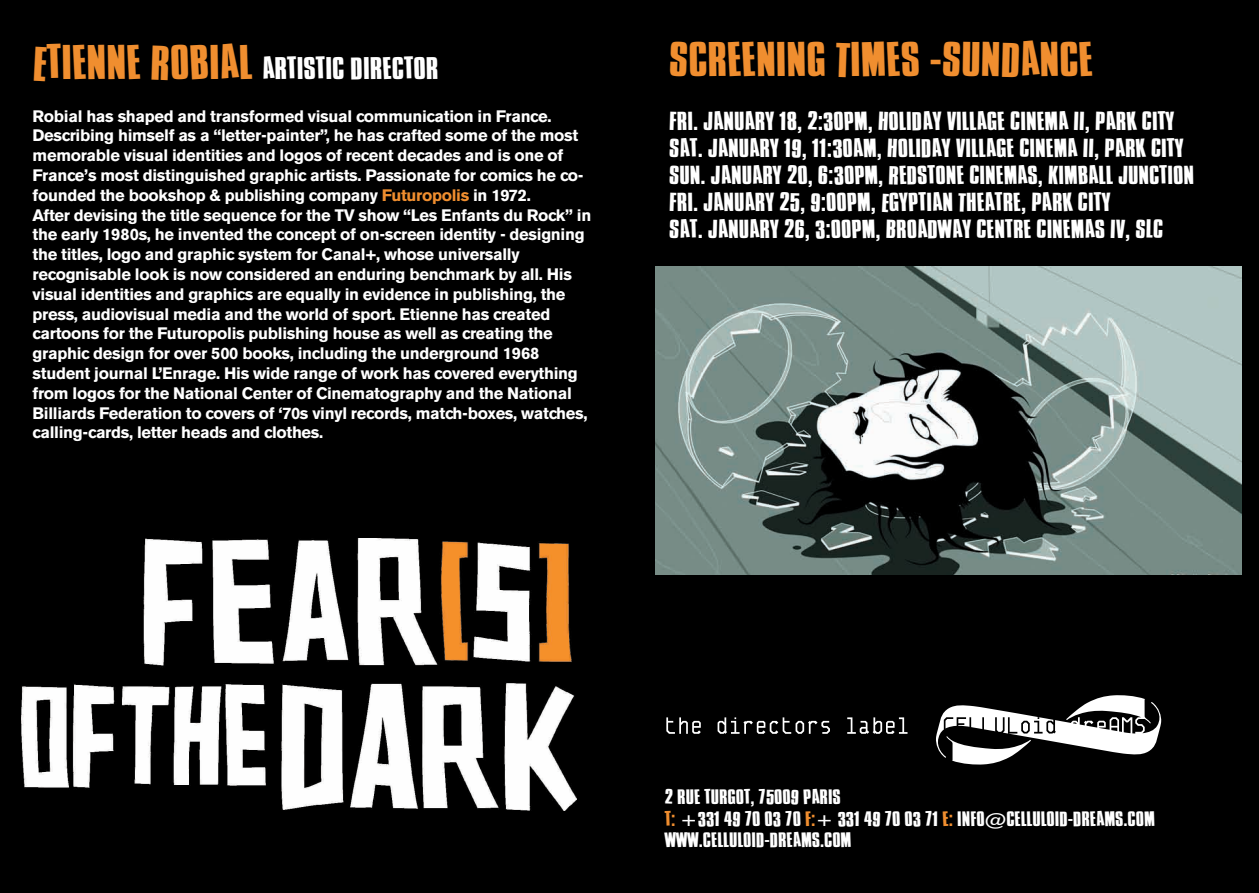
<style>
.page{position:relative;width:1259px;height:893px;background:#000}
.page>*{position:absolute;margin:0;border:0;box-sizing:border-box;transform-origin:0 0}
.t1{font:42px "Cure Wild Mood Swings";color:#f08e2f}
.t2{font:27px "Cure Wild Mood Swings";color:#fff}
.t3{font:22.5px/27px "Cure Wild Mood Swings";color:#fff}
.t4{font:18px/21.6px "Cure Wild Mood Swings";color:#fff}
.t5{font:700 16.5px/19.8px "Akzidenz Grotesk BE";letter-spacing:-.02em;color:#fff}
.s1{font-size:42px;color:#f08e2f}
.s2{color:#f08e2f}
</style>
<div class="page">
<img style="left:21px;top:539px;width:555px;height:272px">
<svg style="left:936px;top:695px;width:226px;height:70px"></svg>
<svg style="left:666px;top:717px;width:35px;height:17px"></svg>
<svg style="left:717px;top:717px;width:113px;height:17px"></svg>
<svg style="left:847px;top:717px;width:60px;height:17px"></svg>
<img style="left:656px;top:266px;width:585px;height:308px">
<h2 class="t2" style="left:32px;top:45px;width:408px"><span class="s1">ETIENNE ROBIAL</span> ARTISTIC DIRECTOR</h2>
<p class="t5" style="left:33px;top:106px;width:560px">Robial has shaped and transformed visual communication in France.<br>Describing himself as a “letter-painter”, he has crafted some of the most memorable visual identities and logos of recent decades and is one of France’s most distinguished graphic artists. Passionate for comics he co&shy;founded the bookshop &amp; publishing company <span class="s2">Futuropolis</span> in 1972.<br>After devising the title sequence for the TV show “Les Enfants du Rock” in the early 1980s, he invented the concept of on-screen identity - designing the titles, logo and graphic system for Canal+, whose universally recognisable look is now considered an enduring benchmark by all. His visual identities and graphics are equally in evidence in publishing, the press, audiovisual media and the world of sport. Etienne has created cartoons for the Futuropolis publishing house as well as creating the graphic design for over 500 books, including the underground 1968 student journal L’Enrage. His wide range of work has covered everything from logos for the National Center of Cinematography and the National Billiards Federation to covers of ‘70s vinyl records, match-boxes, watches, calling-cards, letter heads and clothes.</p>
<h1 class="t1" style="left:669px;top:23px;width:425px">SCREENING TIMES -SUNDANCE</h1>
<p class="t3" style="left:669px;top:104px;width:526px">FRI. JANUARY 18, 2:30PM, HOLIDAY VILLAGE CINEMA II, PARK CITY SAT. JANUARY 19, 11:30AM, HOLIDAY VILLAGE CINEMA II, PARK CITY SUN. JANUARY 20, 6:30PM, REDSTONE CINEMAS, KIMBALL JUNCTION FRI. JANUARY 25, 9:00PM, EGYPTIAN THEATRE, PARK CITY<br>SAT. JANUARY 26, 3:00PM, BROADWAY CENTRE CINEMAS IV, SLC</p>
<p class="t4" style="left:665px;top:783px;width:491px">2 RUE TURGOT, 75009 PARIS<br><span class="s2">T:</span> +331 49 70 03 70 <span class="s2">F:</span>+ 331 49 70 03 71 <span class="s2">E:</span> INFO@CELLULOID-DREAMS.COM<br>WWW.CELLULOID-DREAMS.COM</p>
</div>
